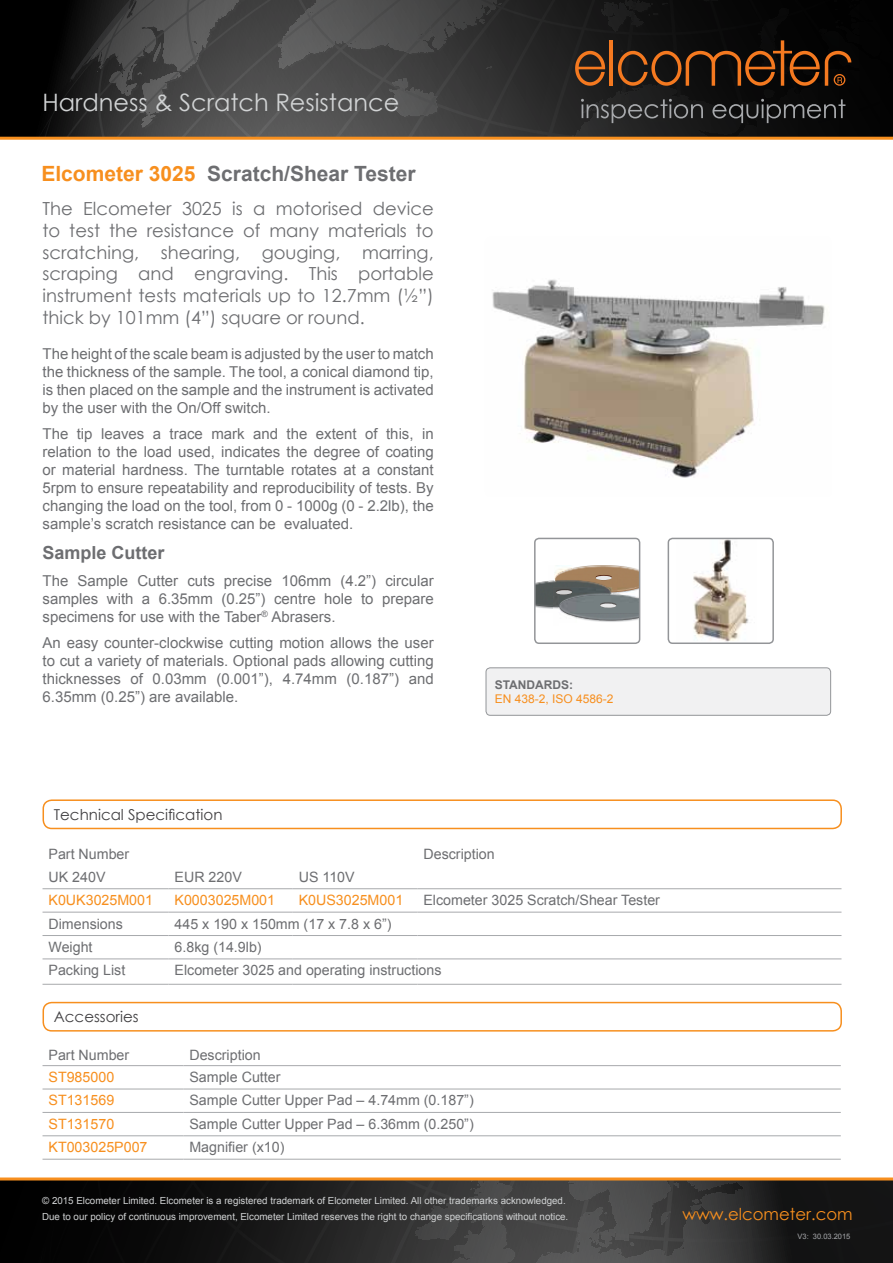
<style>
.page{position:relative;width:893px;height:1263px;background:#fff}
.page>*{position:absolute;margin:0;border:0;box-sizing:border-box;transform-origin:0 0}
.t1{font:24px "Century Gothic";color:#d1d3d4}
.t2{font:700 21px "Arial";color:#6d6e71}
.t3{font:18px/21.6px "Century Gothic";color:#6d6e71;text-align:justify}
.t4{font:700 18px "Arial";color:#6d6e71}
.t5{font:16.5px "Century Gothic";color:#f78f1e}
.t6{font:15px/18px "Arial";color:#6d6e71;text-align:justify}
.t7{font:15px "Century Gothic";color:#414042}
.t8{font:14.25px "Arial";color:#6d6e71}
.t9{font:14.25px "Arial";color:#f78f1e}
.t10{font:12px "Arial";color:#f78f1e}
.t11{font:700 12px "Arial";color:#6d6e71}
.t12{font:9.75px/15.9px "Arial";color:#d1d3d4}
.t13{font:7.5px "Arial";color:#a7a9ac}
.s1{color:#f78f1e}
</style>
<div class="page">
<div style="left:0;top:0;width:893px;height:138px;background:#000"></div>
<svg style="left:34px;top:0;width:859px;height:137px"></svg>
<hr style="left:609px;top:40px;width:4px;height:46px;background:#f47920">
<svg style="left:575px;top:51px;width:30px;height:35px"></svg>
<svg style="left:618px;top:0;width:275px;height:86px"></svg>
<svg style="left:581px;top:99px;width:264px;height:24px"></svg>
<hr style="left:0;top:137px;width:893px;height:3px;background:#f78f1e">
<svg style="left:0;top:1180px;width:893px;height:83px"></svg>
<hr style="left:0;top:1177px;width:893px;height:3px;background:#f78f1e">
<img style="left:492px;top:279px;width:333px;height:199px">
<div style="left:486px;top:668px;width:345px;height:47px;background:#f1f1f2;border-radius:4px"></div>
<div style="left:486px;top:668px;width:345px;height:47px;border:1px solid #939598;border-radius:4px"></div>
<img style="left:693px;top:541px;width:56px;height:100px">
<div style="left:668px;top:538px;width:106px;height:106px;border:2px solid #939598;border-radius:4px"></div>
<div style="left:43px;top:799px;width:799px;height:30px;border:2px solid #f78f1e;border-radius:9px"></div>
<hr style="left:43px;top:888px;width:126px;height:1px;background:#a7a9ac">
<hr style="left:169px;top:888px;width:124px;height:1px;background:#a7a9ac">
<hr style="left:293px;top:888px;width:124px;height:1px;background:#a7a9ac">
<hr style="left:417px;top:888px;width:424px;height:1px;background:#a7a9ac">
<hr style="left:43px;top:912px;width:126px;height:1px;background:#a7a9ac">
<hr style="left:169px;top:912px;width:124px;height:1px;background:#a7a9ac">
<hr style="left:293px;top:912px;width:124px;height:1px;background:#a7a9ac">
<hr style="left:417px;top:912px;width:424px;height:1px;background:#a7a9ac">
<hr style="left:43px;top:935px;width:126px;height:1px;background:#a7a9ac">
<hr style="left:169px;top:935px;width:124px;height:1px;background:#a7a9ac">
<hr style="left:293px;top:935px;width:124px;height:1px;background:#a7a9ac">
<hr style="left:417px;top:935px;width:424px;height:1px;background:#a7a9ac">
<hr style="left:43px;top:959px;width:126px;height:1px;background:#a7a9ac">
<hr style="left:169px;top:959px;width:124px;height:1px;background:#a7a9ac">
<hr style="left:293px;top:959px;width:124px;height:1px;background:#a7a9ac">
<hr style="left:417px;top:959px;width:424px;height:1px;background:#a7a9ac">
<hr style="left:43px;top:984px;width:126px;height:1px;background:#a7a9ac">
<hr style="left:169px;top:984px;width:124px;height:1px;background:#a7a9ac">
<hr style="left:293px;top:984px;width:124px;height:1px;background:#a7a9ac">
<hr style="left:417px;top:984px;width:424px;height:1px;background:#a7a9ac">
<div style="left:43px;top:1002px;width:799px;height:29px;border:2px solid #f78f1e;border-radius:9px"></div>
<hr style="left:43px;top:1065px;width:140px;height:1px;background:#a7a9ac">
<hr style="left:183px;top:1065px;width:658px;height:1px;background:#a7a9ac">
<hr style="left:43px;top:1089px;width:140px;height:1px;background:#a7a9ac">
<hr style="left:183px;top:1089px;width:658px;height:1px;background:#a7a9ac">
<hr style="left:43px;top:1112px;width:140px;height:1px;background:#a7a9ac">
<hr style="left:183px;top:1112px;width:658px;height:1px;background:#a7a9ac">
<hr style="left:43px;top:1135px;width:140px;height:1px;background:#a7a9ac">
<hr style="left:183px;top:1135px;width:658px;height:1px;background:#a7a9ac">
<hr style="left:43px;top:1159px;width:140px;height:1px;background:#a7a9ac">
<hr style="left:183px;top:1159px;width:658px;height:1px;background:#a7a9ac">
<svg style="left:537px;top:565px;width:100px;height:57px"></svg>
<div style="left:534px;top:538px;width:106px;height:106px;border:2px solid #939598;border-radius:4px"></div>
<h1 class="t1" style="left:43px;top:86px;width:358px">Hardness &amp; Scratch Resistance</h1>
<h2 class="t2" style="left:41px;top:159px;width:376px"><span class="s1">Elcometer 3025</span> Scratch/Shear Tester</h2>
<p class="t3" style="left:43px;top:198px;width:393px">The Elcometer 3025 is a motorised device to test the resistance of many materials to scratching, shearing, gouging, marring, scraping and engraving. This portable instrument tests materials up to 12.7mm (½”) thick by 101mm (4”) square or round.</p>
<p class="t6" style="left:43px;top:344px;width:393px">The height of the scale beam is adjusted by the user to match the thickness of the sample. The tool, a conical diamond tip, is then placed on the sample and the instrument is activated by the user with the On/Off switch.</p>
<p class="t6" style="left:43px;top:425px;width:393px">The tip leaves a trace mark and the extent of this, in relation to the load used, indicates the degree of coating or material hardness. The turntable rotates at a constant 5rpm to ensure repeatability and reproducibility of tests. By changing the load on the tool, from 0 - 1000g (0 - 2.2lb), the sample’s scratch resistance can be evaluated.</p>
<p class="t4" style="left:43px;top:541px;width:124px">Sample Cutter</p>
<p class="t6" style="left:43px;top:571px;width:393px">The Sample Cutter cuts precise 106mm (4.2”) circular samples with a 6.35mm (0.25”) centre hole to prepare specimens for use with the Taber<sup>®</sup> Abrasers.</p>
<p class="t6" style="left:43px;top:634px;width:393px">An easy counter-clockwise cutting motion allows the user to cut a variety of materials. Optional pads allowing cutting thicknesses of 0.03mm (0.001”), 4.74mm (0.187”) and 6.35mm (0.25”) are available.</p>
<p class="t11" style="left:495px;top:676px;width:80px">STANDARDS:</p>
<p class="t10" style="left:495px;top:691px;width:120px">EN 438-2, ISO 4586-2</p>
<p class="t7" style="left:54px;top:804px;width:170px">Technical Specification</p>
<p class="t8" style="left:49px;top:845px;width:82px">Part Number</p>
<p class="t8" style="left:423px;top:845px;width:73px">Description</p>
<p class="t8" style="left:49px;top:867px;width:59px">UK 240V</p>
<p class="t8" style="left:175px;top:867px;width:69px">EUR 220V</p>
<p class="t8" style="left:299px;top:867px;width:57px">US 110V</p>
<p class="t9" style="left:49px;top:891px;width:106px">K0UK3025M001</p>
<p class="t9" style="left:175px;top:891px;width:102px">K0003025M001</p>
<p class="t9" style="left:299px;top:891px;width:106px">K0US3025M001</p>
<p class="t8" style="left:423px;top:891px;width:238px">Elcometer 3025 Scratch/Shear Tester</p>
<p class="t8" style="left:49px;top:914px;width:76px">Dimensions</p>
<p class="t8" style="left:175px;top:914px;width:219px">445 x 190 x 150mm (17 x 7.8 x 6”)</p>
<p class="t8" style="left:49px;top:937px;width:46px">Weight</p>
<p class="t8" style="left:175px;top:937px;width:89px">6.8kg (14.9lb)</p>
<p class="t8" style="left:49px;top:961px;width:78px">Packing List</p>
<p class="t8" style="left:175px;top:961px;width:268px">Elcometer 3025 and operating instructions</p>
<p class="t7" style="left:54px;top:1006px;width:86px">Accessories</p>
<p class="t8" style="left:49px;top:1045px;width:82px">Part Number</p>
<p class="t8" style="left:189px;top:1045px;width:73px">Description</p>
<p class="t9" style="left:49px;top:1068px;width:67px">ST985000</p>
<p class="t8" style="left:189px;top:1068px;width:93px">Sample Cutter</p>
<p class="t9" style="left:49px;top:1091px;width:67px">ST131569</p>
<p class="t8" style="left:189px;top:1091px;width:286px">Sample Cutter Upper Pad – 4.74mm (0.187”)</p>
<p class="t9" style="left:49px;top:1114px;width:67px">ST131570</p>
<p class="t8" style="left:189px;top:1114px;width:286px">Sample Cutter Upper Pad – 6.36mm (0.250”)</p>
<p class="t9" style="left:49px;top:1138px;width:101px">KT003025P007</p>
<p class="t8" style="left:189px;top:1138px;width:97px">Magnifier (x10)</p>
<p class="t12" style="left:42px;top:1192px;width:528px">© 2015 Elcometer Limited. Elcometer is a registered trademark of Elcometer Limited. All other trademarks acknowledged.<br>Due to our policy of continuous improvement, Elcometer Limited reserves the right to change specifications without notice.</p>
<p class="t5" style="left:682px;top:1202px;width:172px">www.elcometer.com</p>
<p class="t13" style="left:797px;top:1231px;width:54px">V3: 30.03.2015</p>
</div>
